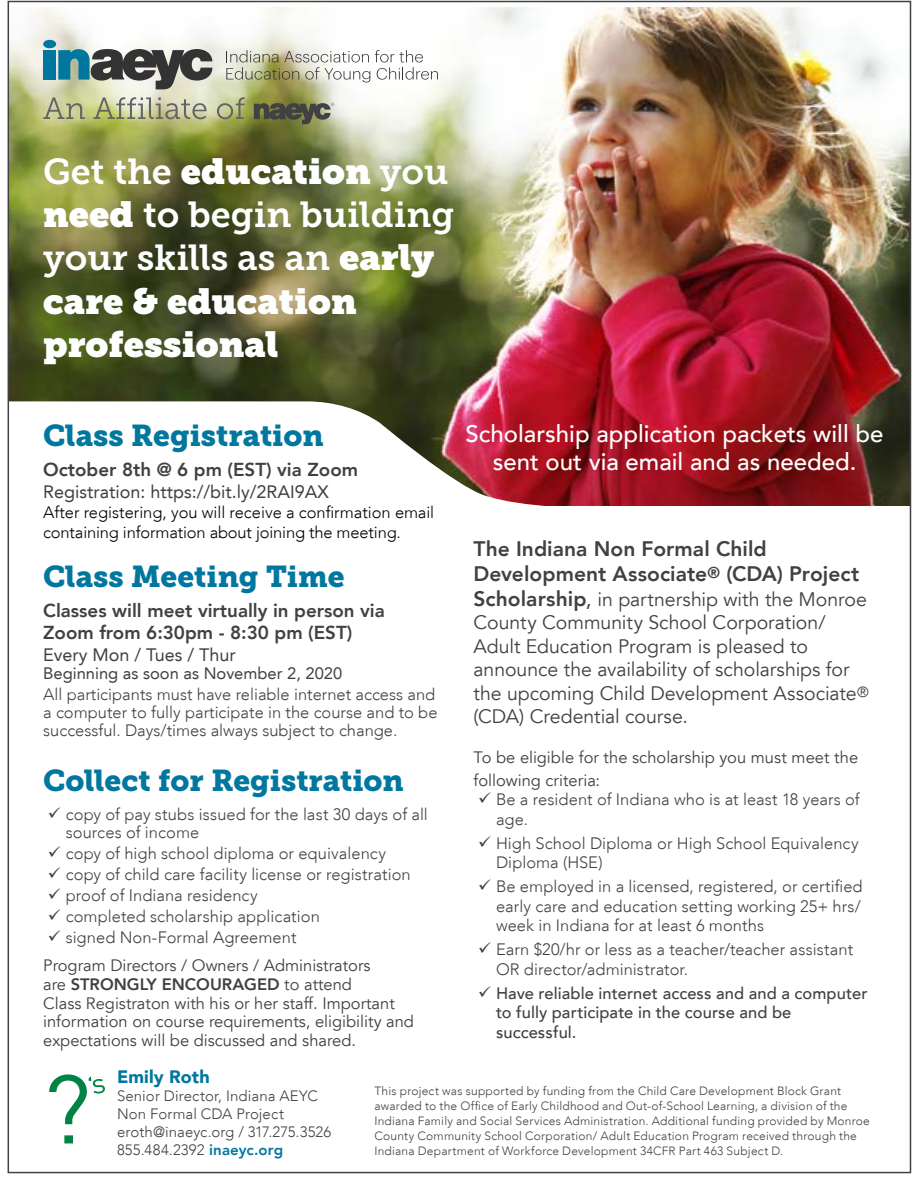
<style>
.page{position:relative;width:918px;height:1188px;background:#fff}
.page>*{position:absolute;margin:0;border:0;box-sizing:border-box;transform-origin:0 0}
.t1{font:36px/43.2px "Museo Slab 700";color:#fff}
.t2{font:36px/43.2px "Museo Slab";color:#fff}
.t3{font:30px "Museo Slab 900";color:#00779f}
.t4{font:500 24px/28.8px "Avenir LT";color:#fff;text-align:center}
.t5{font:800 21px/25.2px "Avenir LT";color:#414042}
.t6{font:19.5px/23.4px "Avenir LT";letter-spacing:-.005em;color:#414042}
.t7{font:800 18.75px/22.5px "Avenir LT";color:#414042}
.t8{font:18px "Avenir LT";color:#414042}
.t9{font:900 18px "Avenir LT";letter-spacing:.005em;color:#00779f}
.t10{font:300 16.5px/19.5px "Avenir LT";color:#414042}
.t11{font:16.5px/18.8px "Avenir LT";color:#414042}
.t12{font:300 16.5px/19.8px "Avenir LT";letter-spacing:-.01em;color:#000}
.t13{font:500 16.5px/19.5px "Avenir LT";letter-spacing:.005em;color:#414042}
.t14{font:16.5px "Avenir LT";color:#414042}
.t15{font:300 15px/18px "Avenir LT";letter-spacing:.005em;color:#414042}
.t16{font:300 12px/15px "Avenir LT";letter-spacing:.02em;color:#414042}
.s1{font-family:"Museo Slab"}
.s2{font-weight:800}
.s3{font-size:15.75px}
.s4{font-weight:800;font-size:21px}
.s5{font-size:21px}
.s6{font-weight:800;color:#00779f}
</style>
<div class="page">
<img style="left:11px;top:8px;width:897px;height:498px">
<svg style="left:7px;top:401px;width:584px;height:107px"></svg>
<svg style="left:254px;top:103px;width:80px;height:21px;background:#62644b"></svg>
<svg style="left:43px;top:97px;width:42px;height:22px"></svg>
<svg style="left:93px;top:97px;width:113px;height:22px;background:#b9bb9b"></svg>
<svg style="left:217px;top:97px;width:28px;height:22px"></svg>
<div style="left:44px;top:50px;width:12px;height:30px;background:#00779f"></div>
<div style="left:43px;top:40px;width:13px;height:8px;background:#00779f;border-radius:50%"></div>
<svg style="left:58px;top:49px;width:154px;height:40px;background:#748380"></svg>
<svg style="left:226px;top:50px;width:212px;height:32px"></svg>
<svg style="left:49px;top:1074px;width:56px;height:69px"></svg>
<h1 class="t1" style="left:43px;top:150px;width:413px">Get the <span class="s1">education</span> you <span class="s1">need</span> to begin building your skills as an <span class="s1">early</span></h1>
<h1 class="t2" style="left:43px;top:280px;width:315px">care &amp; education professional</h1>
<h2 class="t3" style="left:43px;top:418px;width:282px">Class Registration</h2>
<p class="t7" style="left:43px;top:459px;width:316px">October 8th @ 6 pm (EST) via Zoom</p>
<p class="t8" style="left:43px;top:481px;width:287px">Registration: https://bit.ly/2RAI9AX</p>
<p class="t12" style="left:43px;top:502px;width:392px">After registering, you will receive a confirmation email containing information about joining the meeting.</p>
<h2 class="t3" style="left:43px;top:559px;width:303px">Class Meeting Time</h2>
<p class="t7" style="left:43px;top:599px;width:343px">Classes will meet virtually in person via<br>Zoom from 6:30pm - 8:30 pm (EST)</p>
<p class="t8" style="left:43px;top:644px;width:194px">Every Mon / Tues / Thur</p>
<p class="t14" style="left:43px;top:664px;width:301px">Beginning as soon as November 2, 2020</p>
<p class="t10" style="left:43px;top:685px;width:396px;line-height:18px">All participants must have reliable internet access and a computer to fully participate in the course and to be successful. Days/times always subject to change.</p>
<h2 class="t3" style="left:43px;top:763px;width:362px">Collect for Registration</h2>
<p class="t10" style="left:66px;top:805px;width:364px;line-height:18px">copy of pay stubs issued for the last 30 days of all sources of income</p>
<p class="t10" style="left:66px;top:842px;width:347px;line-height:21px">copy of high school diploma or equivalency copy of child care facility license or registration proof of Indiana residency<br>completed scholarship application<br>signed Non-Formal Agreement</p>
<p class="t11" style="left:43px;top:956px;width:372px">Program Directors / Owners / Administrators<br>are <span class="s2">STRONGLY ENCOURAGED</span> to attend<br>Class Registraton with his or her staff. Important information on course requirements, eligibility and expectations will be discussed and shared.</p>
<h3 class="t4" style="left:466px;top:419px;width:419px">Scholarship application packets will be sent out via email and as needed.</h3>
<p class="t5" style="left:474px;top:536px;width:387px">The Indiana Non Formal Child<br>Development Associate<span class="s3">®</span> (CDA) Project</p>
<p class="t6" style="left:474px;top:588px;width:397px"><span class="s4">Scholarship</span><span class="s5">,</span> in partnership with the Monroe County Community School Corporation/ Adult Education Program is pleased to announce the availability of scholarships for the upcoming Child Development Associate<sup>® </sup>(CDA) Credential course.</p>
<p class="t11" style="left:474px;top:747px;width:386px;line-height:22.5px">To be eligible for the scholarship you must meet the following criteria:</p>
<p class="t10" style="left:496px;top:790px;width:365px">Be a resident of Indiana who is at least 18 years of age.</p>
<p class="t10" style="left:496px;top:833px;width:364px">High School Diploma or High School Equivalency<br>Diploma (HSE)</p>
<p class="t10" style="left:496px;top:877px;width:368px;text-align:justify">Be employed in a licensed, registered, or certified early care and education setting working 25+ hrs/ week in Indiana for at least 6 months</p>
<p class="t10" style="left:496px;top:940px;width:359px">Earn $20/hr or less as a teacher/teacher assistant<br>OR director/administrator.</p>
<p class="t13" style="left:496px;top:984px;width:373px">Have reliable internet access and and a computer to fully participate in the course and be successful.</p>
<p class="t9" style="left:117px;top:1066px;width:94px">Emily Roth</p>
<p class="t15" style="left:117px;top:1087px;width:216px">Senior Director, Indiana AEYC<br>Non Formal CDA Project eroth@inaeyc.org / 317.275.3526<br>855.484.2392 <span class="s6">inaeyc.org</span></p>
<p class="t16" style="left:374px;top:1083px;width:497px">This project was supported by funding from the Child Care Development Block Grant awarded to the Office of Early Childhood and Out-of-School Learning, a division of the Indiana Family and Social Services Administration. Additional funding provided by Monroe County Community School Corporation/ Adult Education Program received through the Indiana Department of Workforce Development 34CFR Part 463 Subject D.</p>
</div>
